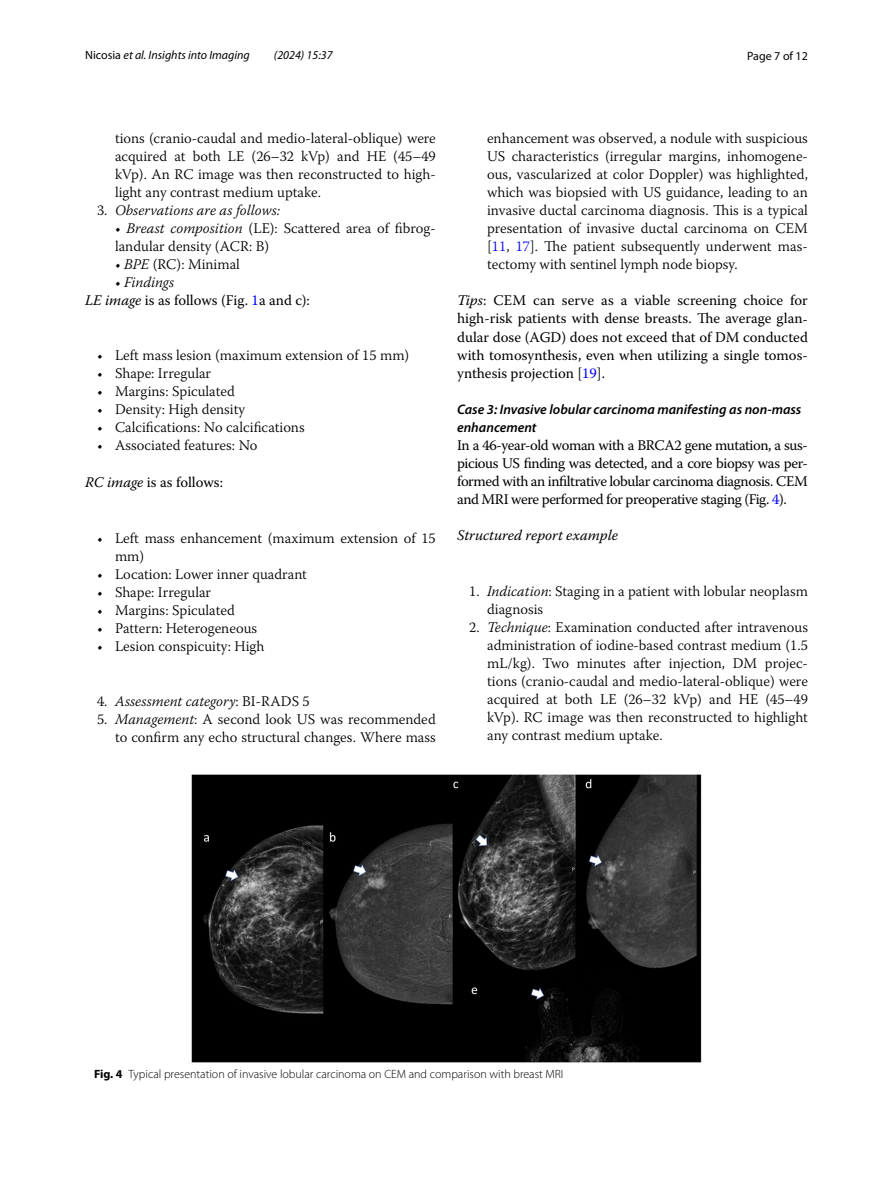
<style>
.page{position:relative;width:893px;height:1187px;background:#fff}
.page>*{position:absolute;margin:0;border:0;box-sizing:border-box;transform-origin:0 0}
.t1{font:300 14.7px/18px "Warnock Pro";color:#000;text-align:justify}
.t2{font:14.7px/18px "Warnock Pro";color:#000;text-align:justify}
.t3{font:italic 300 14.7px "Warnock Pro";color:#000}
.t4{font:italic 14.7px "Warnock Pro";color:#000}
.t5{font:italic 600 13.8px/18px "Myriad Pro";color:#000}
.t6{font:300 12px "Myriad Pro";color:#000}
.t7{font:italic 12px "Myriad Pro";color:#000}
.t8{font:12px "Myriad Pro";color:#000}
.s1{font-style:normal}
.s2{font-style:italic}
.s3{font-weight:300}
.s4{font-weight:300;font-style:italic}
.s5{color:#00f}
.s6{font-weight:700}
</style>
<div class="page">
<img style="left:191px;top:774px;width:511px;height:288px">
<p class="t7" style="left:85px;top:48px;width:166px"><span class="s1">Nicosia</span> et al. Insights into Imaging</p>
<p class="t7" style="left:274px;top:48px;width:60px">(2024) 15:37</p>
<p class="t8" style="left:747px;top:48px;width:62px">Page 7 of 12</p>
<p class="t1" style="left:115px;top:128px;width:322px">tions (cranio-caudal and medio-lateral-oblique) were acquired at both LE (26–32 kVp) and HE (45–49 kVp). An RC image was then reconstructed to high&shy;light any contrast medium uptake.</p>
<p class="t3" style="left:97px;top:201px;width:185px"><span class="s1">3.</span> Observations are as follows:</p>
<p class="t1" style="left:115px;top:218px;width:322px">• <span class="s2">Breast composition</span> (LE): Scattered area of fibrog&shy;landular density (ACR: B)</p>
<p class="t1" style="left:115px;top:254px;width:126px">• <span class="s2">BPE</span> (RC): Minimal</p>
<p class="t2" style="left:85px;top:272px;width:226px;text-indent:30px"><span class="s3">•</span> <span class="s4">Findings<br></span><span class="s2">LE image</span> is as follows (Fig. <span class="s5">1</span>a and c):</p>
<p class="t1" style="left:97px;top:346px;width:314px">• Left mass lesion (maximum extension of 15 mm)</p>
<p class="t1" style="left:97px;top:364px;width:116px">• Shape: Irregular</p>
<p class="t1" style="left:97px;top:382px;width:139px">• Margins: Spiculated</p>
<p class="t1" style="left:97px;top:400px;width:150px">• Density: High density</p>
<p class="t1" style="left:97px;top:418px;width:209px">• Calcifications: No calcifications</p>
<p class="t1" style="left:97px;top:436px;width:162px">• Associated features: No</p>
<p class="t2" style="left:85px;top:473px;width:140px"><span class="s2">RC image</span> is as follows:</p>
<p class="t1" style="left:115px;top:528px;width:322px;text-indent:-18px">• Left mass enhancement (maximum extension of 15 mm)</p>
<p class="t1" style="left:97px;top:564px;width:212px">• Location: Lower inner quadrant</p>
<p class="t1" style="left:97px;top:582px;width:116px">• Shape: Irregular</p>
<p class="t1" style="left:97px;top:600px;width:139px">• Margins: Spiculated</p>
<p class="t1" style="left:97px;top:618px;width:162px">• Pattern: Heterogeneous</p>
<p class="t1" style="left:97px;top:636px;width:169px">• Lesion conspicuity: High</p>
<p class="t3" style="left:97px;top:692px;width:214px"><span class="s1">4.</span> Assessment category<span class="s1">: BI-RADS 5</span></p>
<p class="t1" style="left:97px;top:710px;width:340px;text-align:right">5. <span class="s2">Management</span>: A second look US was recommended to confirm any echo structural changes. Where mass</p>
<p class="t1" style="left:487px;top:128px;width:322px">enhancement was observed, a nodule with suspicious US characteristics (irregular margins, inhomogene&shy;ous, vascularized at color Doppler) was highlighted, which was biopsied with US guidance, leading to an invasive ductal carcinoma diagnosis. This is a typical presentation of invasive ductal carcinoma on CEM [<span class="s5">11</span>, <span class="s5">17</span>]. The patient subsequently underwent mas&shy;tectomy with sentinel lymph node biopsy.</p>
<p class="t2" style="left:457px;top:291px;width:352px"><span class="s2">Tips</span>: CEM can serve as a viable screening choice for high-risk patients with dense breasts. The average glan&shy;dular dose (AGD) does not exceed that of DM conducted with tomosynthesis, even when utilizing a single tomos&shy;ynthesis projection [<span class="s5">19</span>].</p>
<p class="t5" style="left:457px;top:399px;width:346px">Case 3: Invasive lobular carcinoma manifesting as non‑mass enhancement</p>
<p class="t2" style="left:457px;top:435px;width:352px">In a 46-year-old woman with a BRCA2 gene mutation, a sus&shy;picious US finding was detected, and a core biopsy was per&shy;formed with an infiltrative lobular carcinoma diagnosis. CEM and MRI were performed for preoperative staging (Fig. <span class="s5">4</span>).</p>
<p class="t4" style="left:457px;top:526px;width:162px">Structured report example</p>
<p class="t1" style="left:487px;top:581px;width:322px;text-indent:-18px">1. <span class="s2">Indication</span>: Staging in a patient with lobular neoplasm diagnosis</p>
<p class="t1" style="left:487px;top:617px;width:322px;text-indent:-18px">2. <span class="s2">Technique</span>: Examination conducted after intravenous administration of iodine-based contrast medium (1.5 mL/kg). Two minutes after injection, DM projec&shy;tions (cranio-caudal and medio-lateral-oblique) were acquired at both LE (26–32 kVp) and HE (45–49 kVp). RC image was then reconstructed to highlight any contrast medium uptake.</p>
<p class="t6" style="left:94px;top:1066px;width:471px"><span class="s6">Fig. 4</span> Typical presentation of invasive lobular carcinoma on CEM and comparison with breast MRI</p>
</div>
